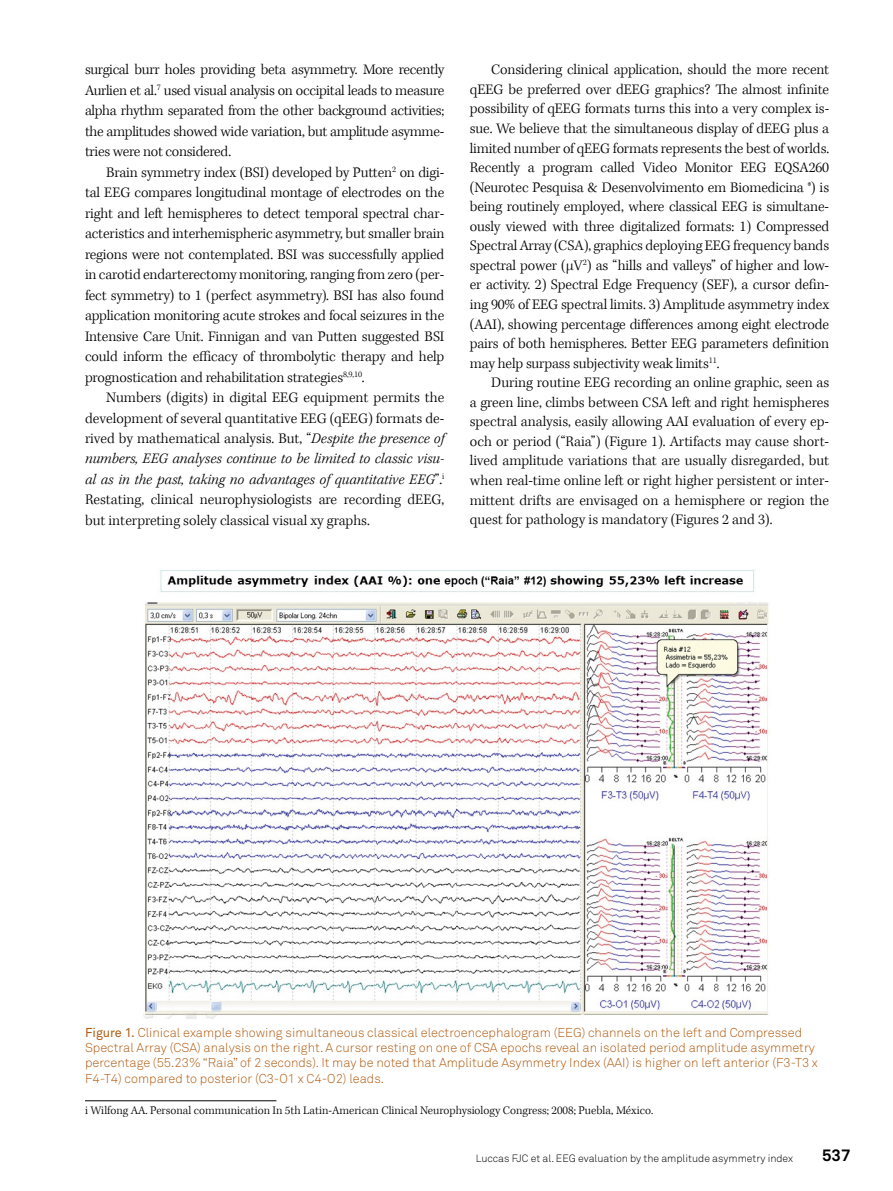
<style>
.page{position:relative;width:893px;height:1191px;background:#fff}
.page>*{position:absolute;margin:0;border:0;box-sizing:border-box;transform-origin:0 0}
.t1{font:700 16.5px "Akkurat Pro";color:#000}
.t2{font:300 15px/19.5px "Kepler Std";letter-spacing:-.01em;color:#000;text-align:justify}
.t3{font:12.75px/15.3px "Akkurat Light Pro";color:#b15c12}
.t4{font:300 12px "Kepler Std";color:#000}
.t5{font:10.5px "Akkurat Light Pro";color:#000}
.s1{font-style:italic}
.s2{font-family:"Akkurat Pro"}
</style>
<div class="page">
<img style="left:143px;top:570px;width:626px;height:448px">
<hr style="left:85px;top:1100px;width:191px;height:1px;background:#000">
<p class="t2" style="left:85px;top:60px;width:361px;line-height:20.5px">surgical burr holes providing beta asymmetry. More recently Aurlien et al.<sup>7</sup> used visual analysis on occipital leads to measure alpha rhythm separated from the other background activities; the amplitudes showed wide variation, but amplitude asymme&shy;tries were not considered.</p>
<p class="t2" style="left:85px;top:162px;width:361px;line-height:20.5px;text-indent:21px">Brain symmetry index (BSI) developed by Putten<sup>2</sup> on digi&shy;tal EEG compares longitudinal montage of electrodes on the right and left hemispheres to detect temporal spectral char&shy;acteristics and interhemispheric asymmetry, but smaller brain regions were not contemplated. BSI was successfully applied in carotid endarterectomy monitoring, ranging from zero (per&shy;fect symmetry) to 1 (perfect asymmetry). BSI has also found application monitoring acute strokes and focal seizures in the Intensive Care Unit. Finnigan and van Putten suggested BSI could inform the efficacy of thrombolytic therapy and help prognostication and rehabilitation strategies<sup>8,9,10</sup>.</p>
<p class="t2" style="left:85px;top:388px;width:361px;line-height:20.5px;text-indent:21px">Numbers (digits) in digital EEG equipment permits the development of several quantitative EEG (qEEG) formats de&shy;rived by mathematical analysis. But, “<span class="s1">Despite the presence of numbers, EEG analyses continue to be limited to classic visu&shy;al as in the past, taking no advantages of quantitative EEG</span>”.<sup>i </sup>Restating, clinical neurophysiologists are recording dEEG, but interpreting solely classical visual xy graphs.</p>
<p class="t2" style="left:470px;top:60px;width:361px;text-indent:21px">Considering clinical application, should the more recent qEEG be preferred over dEEG graphics? The almost infinite possibility of qEEG formats turns this into a very complex is&shy;sue. We believe that the simultaneous display of dEEG plus a limited number of qEEG formats represents the best of worlds.<br>Recently a program called Video Monitor EEG EQSA260 (Neurotec Pesquisa &amp; Desenvolvimento em Biomedicina ®) is being routinely employed, where classical EEG is simultane&shy;ously viewed with three digitalized formats: 1) Compressed Spectral Array (CSA), graphics deploying EEG frequency bands spectral power (μV<sup>2</sup>) as “hills and valleys” of higher and low&shy;er activity. 2) Spectral Edge Frequency (SEF), a cursor defin&shy;ing 90% of EEG spectral limits. 3) Amplitude asymmetry index (AAI), showing percentage differences among eight electrode pairs of both hemispheres. Better EEG parameters definition may help surpass subjectivity weak limits<sup>11</sup>.</p>
<p class="t2" style="left:470px;top:373px;width:361px;text-indent:21px">During routine EEG recording an online graphic, seen as a green line, climbs between CSA left and right hemispheres spectral analysis, easily allowing AAI evaluation of every ep&shy;och or period (“Raia”) (Figure 1). Artifacts may cause short&shy;lived amplitude variations that are usually disregarded, but when real-time online left or right higher persistent or inter&shy;mittent drifts are envisaged on a hemisphere or region the quest for pathology is mandatory (Figures 2 and 3).</p>
<p class="t3" style="left:85px;top:1025px;width:734px"><span class="s2">Figure 1.</span> Clinical example showing simultaneous classical electroencephalogram (EEG) channels on the left and Compressed Spectral Array (CSA) analysis on the right. A cursor resting on one of CSA epochs reveal an isolated period amplitude asymmetry percentage (55.23% “Raia” of 2 seconds). It may be noted that Amplitude Asymmetry Index (AAI) is higher on left anterior (F3-T3 x F4-T4) compared to posterior (C3-O1 x C4-O2) leads.</p>
<p class="t4" style="left:85px;top:1103px;width:570px">i Wilfong AA. Personal communication In 5th Latin-American Clinical Neurophysiology Congress; 2008; Puebla, México.</p>
<p class="t5" style="left:476px;top:1151px;width:319px">Luccas FJC et al. EEG evaluation by the amplitude asymmetry index</p>
<p class="t1" style="left:822px;top:1145px;width:30px">537</p>
</div>
